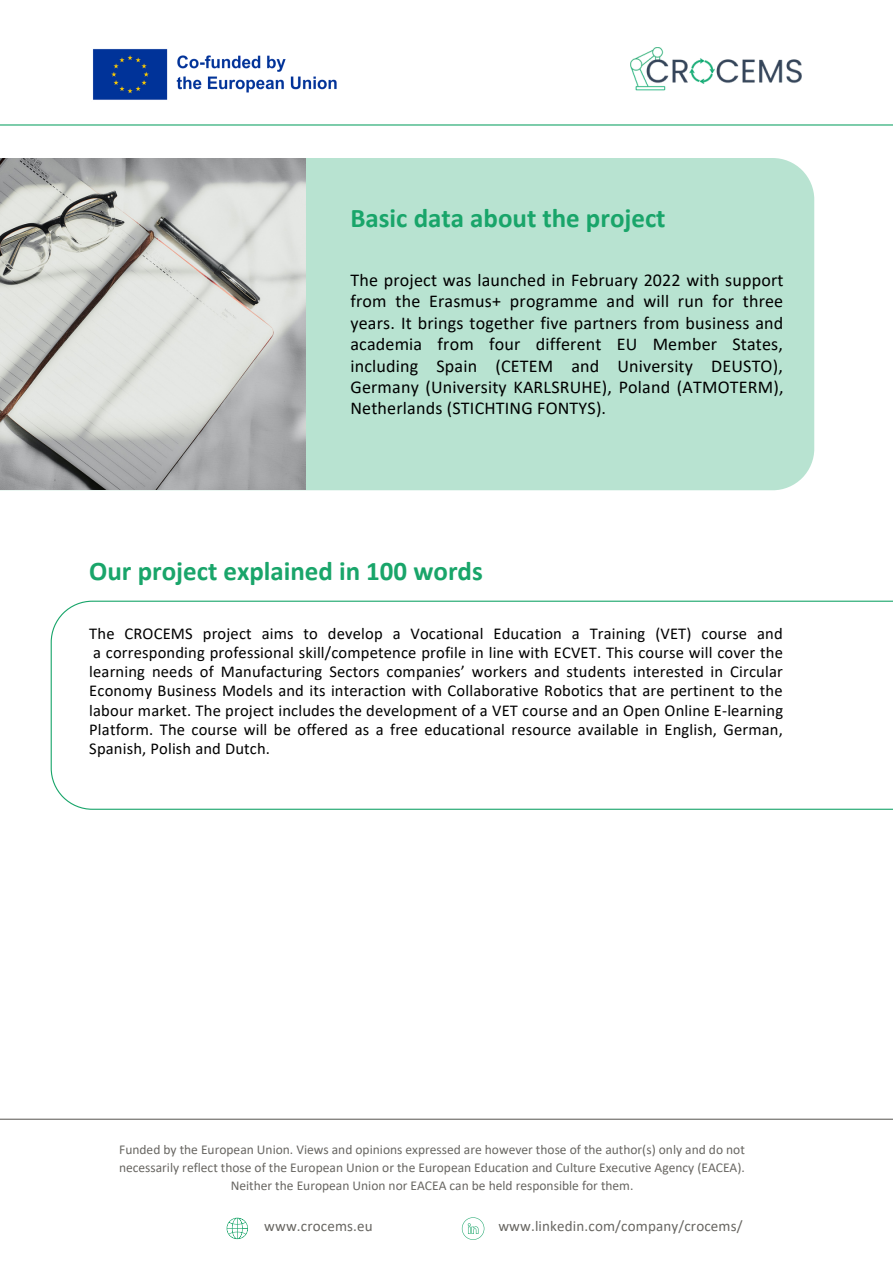
<style>
.page{position:relative;width:893px;height:1264px;background:#fff}
.page>*{position:absolute;margin:0;border:0;box-sizing:border-box;transform-origin:0 0}
.t1{font:700 27px "Calibri";color:#19a56a}
.t2{font:18px/21.3px "Calibri";letter-spacing:.01em;color:#000;text-align:justify}
.t3{font:16.5px/19px "Calibri";letter-spacing:.01em;color:#000;text-align:justify}
.t4{font:15px "Calibri";letter-spacing:.01em;color:#686662}
.t5{font:13.5px/18px "Calibri";color:#686662;text-align:center}
</style>
<div class="page">
<div style="left:306px;top:158px;width:508px;height:332px;background:#b8e3d1"></div>
<img style="left:0;top:158px;width:306px;height:332px">
<svg style="left:51px;top:600px;width:841px;height:209px"></svg>
<hr style="left:0;top:1118px;width:892px;height:1px;background:#686662">
<img style="left:630px;top:48px;width:172px;height:43px">
<img style="left:93px;top:49px;width:244px;height:51px">
<hr style="left:0;top:124px;width:892px;height:1px;background:#19a56a">
<svg style="left:226px;top:1217px;width:22px;height:22px"></svg>
<svg style="left:462px;top:1217px;width:22px;height:22px"></svg>
<p class="t1" style="left:350px;top:206px;width:316px">Basic data about the project</p>
<p class="t2" style="left:350px;top:271px;width:434px">The project was launched in February 2022 with support from the Erasmus+ programme and will run for three years. It brings together five partners from business and academia from four different EU Member States, including Spain (CETEM and University DEUSTO), Germany (University KARLSRUHE), Poland (ATMOTERM), Netherlands (STICHTING FONTYS).</p>
<p class="t1" style="left:89px;top:559px;width:395px">Our project explained in 100 words</p>
<p class="t3" style="left:89px;top:625px;width:695px">The CROCEMS project aims to develop a Vocational Education a Training (VET) course and a corresponding professional skill/competence profile in line with ECVET. This course will cover the learning needs of Manufacturing Sectors companies’ workers and students interested in Circular Economy Business Models and its interaction with Collaborative Robotics that are pertinent to the labour market. The project includes the development of a VET course and an Open Online E-learning Platform. The course will be offered as a free educational resource available in English, German, Spanish, Polish and Dutch.</p>
<p class="t5" style="left:119px;top:1141px;width:627px">Funded by the European Union. Views and opinions expressed are however those of the author(s) only and do not necessarily reflect those of the European Union or the European Education and Culture Executive Agency (EACEA).<br>Neither the European Union nor EACEA can be held responsible for them.</p>
<p class="t4" style="left:264px;top:1219px;width:110px">www.crocems.eu</p>
<p class="t4" style="left:498px;top:1219px;width:246px">www.linkedin.com/company/crocems/</p>
</div>
